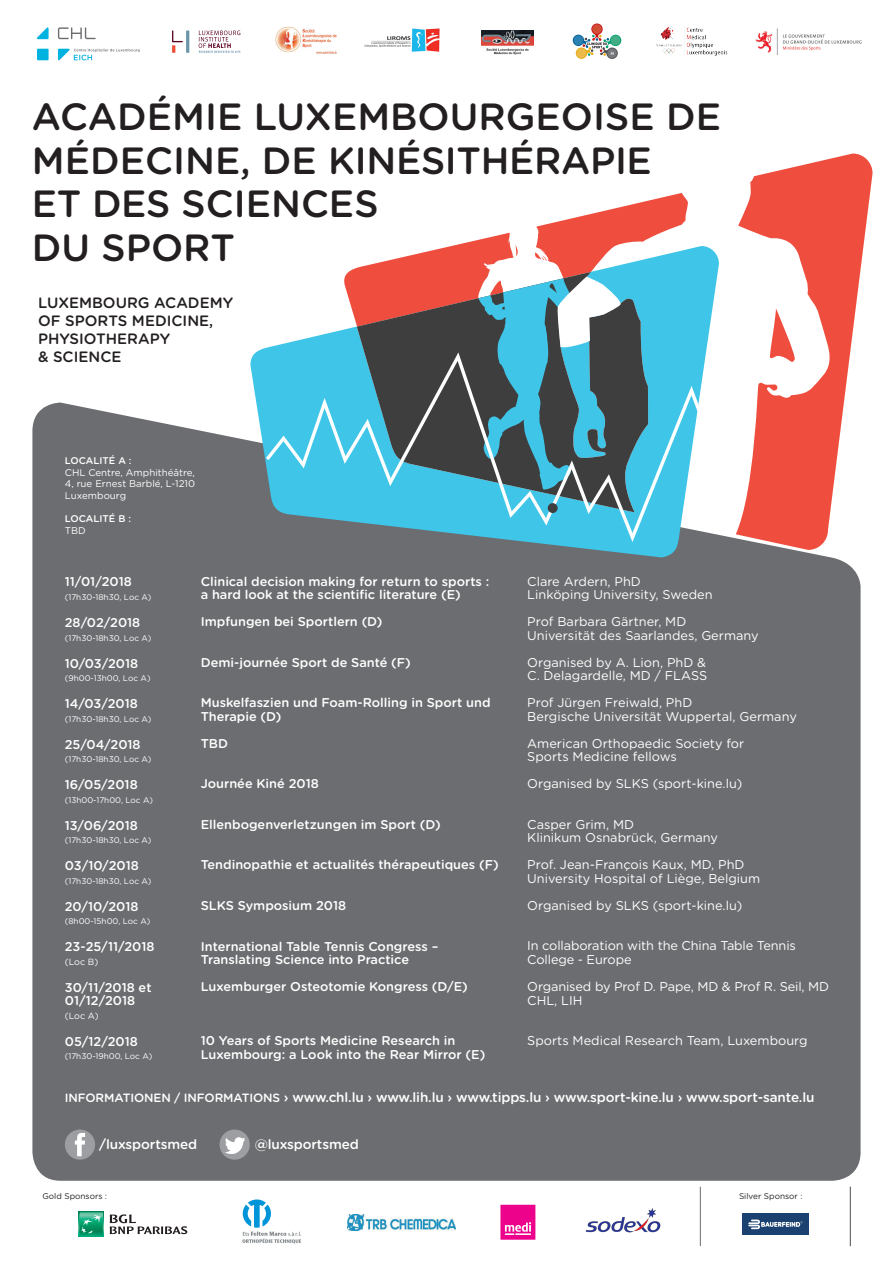
<style>
.page{position:relative;width:893px;height:1263px;background:#fff}
.page>*{position:absolute;margin:0;border:0;box-sizing:border-box;transform-origin:0 0}
.t1{font:500 37.88px/43.7px "Gotham Rounded";color:#231f20}
.t2{font:500 15px/18px "Gotham Rounded";color:#231f20}
.t3{font:500 13.5px "Gotham Rounded";letter-spacing:-.01em;color:#fff}
.t4{font:500 12.75px/13.5px "Gotham Rounded";color:#fff}
.t5{font:12.75px/13.5px "Gotham Rounded";color:#fff}
.t6{font:9.75px/11.7px "Gotham Rounded";color:#fff;text-align:justify}
.t7{font:500 9.75px "Gotham Rounded";color:#fff}
.t8{font:9px "Gotham Rounded";letter-spacing:-.005em;color:#fff}
.t9{font:8.25px "Gotham Rounded";color:#fff}
.t10{font:8.25px "Gotham Rounded";color:#231f20}
.s1{font-size:12px}
</style>
<div class="page">
<svg style="left:573px;top:23px;width:48px;height:36px"></svg>
<img style="left:482px;top:30px;width:51px;height:25px">
<img style="left:756px;top:29px;width:106px;height:25px">
<img style="left:275px;top:26px;width:61px;height:28px">
<svg style="left:172px;top:30px;width:11px;height:23px"></svg>
<hr style="left:186px;top:31px;width:3px;height:22px;background:#6a95a9">
<svg style="left:199px;top:31px;width:41px;height:22px"></svg>
<img style="left:656px;top:26px;width:71px;height:30px">
<div style="left:37px;top:49px;width:12px;height:11px;background:#00b2e0"></div>
<svg style="left:37px;top:27px;width:12px;height:12px"></svg>
<svg style="left:58px;top:49px;width:82px;height:12px"></svg>
<svg style="left:58px;top:27px;width:38px;height:12px"></svg>
<img style="left:365px;top:29px;width:74px;height:22px">
<div style="left:742px;top:1214px;width:67px;height:21px;background:#1a4170"></div>
<svg style="left:748px;top:1219px;width:54px;height:10px"></svg>
<svg style="left:500px;top:1205px;width:35px;height:35px"></svg>
<svg style="left:79px;top:1212px;width:25px;height:25px"></svg>
<svg style="left:79px;top:1212px;width:24px;height:24px"></svg>
<svg style="left:110px;top:1214px;width:77px;height:20px"></svg>
<img style="left:242px;top:1231px;width:59px;height:13px">
<svg style="left:243px;top:1199px;width:28px;height:29px"></svg>
<hr style="left:850px;top:1187px;width:1px;height:59px;background:#6c6d70">
<hr style="left:700px;top:1187px;width:1px;height:59px;background:#6c6d70">
<div style="left:32px;top:402px;width:828px;height:779px;background:#6c6d70"></div>
<img style="left:586px;top:1208px;width:75px;height:25px">
<div style="left:65px;top:1129px;width:30px;height:31px;background:#9c9ea1;border-radius:50%"></div>
<svg style="left:75px;top:1133px;width:10px;height:23px"></svg>
<div style="left:220px;top:1129px;width:30px;height:31px;background:#9c9ea1;border-radius:50%"></div>
<svg style="left:225px;top:1137px;width:20px;height:17px"></svg>
<svg style="left:452px;top:193px;width:236px;height:53px"></svg>
<svg style="left:736px;top:154px;width:136px;height:396px;fill:#ef4d3d"></svg>
<svg style="left:250px;top:246px;width:469px;height:311px"></svg>
<svg style="left:357px;top:272px;width:291px;height:80px;background:#88524f"></svg>
<svg style="left:266px;top:352px;width:435px;height:190px;background:#4ea4ba"></svg>
<div style="left:548px;top:503px;width:10px;height:10px;background:#3e3e3f;border-radius:50%"></div>
<svg style="left:478px;top:214px;width:145px;height:276px"></svg>
<img style="left:347px;top:1214px;width:109px;height:16px">
<h1 class="t1" style="left:32px;top:93px;width:691px">ACADÉMIE LUXEMBOURGEOISE DE<br>MÉDECINE, DE KINÉSITHÉRAPIE<br>ET DES SCIENCES<br>DU SPORT</h1>
<p class="t2" style="left:38px;top:293px;width:197px">LUXEMBOURG ACADEMY<br>OF SPORTS MEDICINE,<br>PHYSIOTHERAPY<br>&amp; SCIENCE</p>
<p class="t7" style="left:65px;top:453px;width:68px">LOCALITÉ A :</p>
<p class="t6" style="left:65px;top:466px;width:132px">CHL Centre, Amphithéâtre, 4, rue Ernest Barblé, L-1210<br>Luxembourg</p>
<p class="t7" style="left:65px;top:512px;width:68px">LOCALITÉ B :</p>
<p class="t6" style="left:65px;top:524px;width:22px">TBD</p>
<p class="t4" style="left:65px;top:575px;width:68px">11/01/2018</p>
<p class="t9" style="left:65px;top:591px;width:88px">(17h30-18h30, Loc A)</p>
<p class="t4" style="left:65px;top:615px;width:77px">28/02/2018</p>
<p class="t9" style="left:65px;top:632px;width:88px">(17h30-18h30, Loc A)</p>
<p class="t4" style="left:65px;top:656px;width:75px">10/03/2018</p>
<p class="t9" style="left:65px;top:672px;width:87px">(9h00-13h00, Loc A)</p>
<p class="t4" style="left:65px;top:696px;width:74px">14/03/2018</p>
<p class="t9" style="left:65px;top:713px;width:88px">(17h30-18h30, Loc A)</p>
<p class="t4" style="left:65px;top:737px;width:77px">25/04/2018</p>
<p class="t9" style="left:65px;top:753px;width:88px">(17h30-18h30, Loc A)</p>
<p class="t4" style="left:65px;top:777px;width:74px">16/05/2018</p>
<p class="t9" style="left:65px;top:794px;width:90px">(13h00-17h00, Loc A)</p>
<p class="t4" style="left:65px;top:818px;width:74px">13/06/2018</p>
<p class="t9" style="left:65px;top:834px;width:88px">(17h30-18h30, Loc A)</p>
<p class="t4" style="left:65px;top:858px;width:75px">03/10/2018</p>
<p class="t9" style="left:65px;top:875px;width:88px">(17h30-18h30, Loc A)</p>
<p class="t4" style="left:65px;top:899px;width:75px">20/10/2018</p>
<p class="t9" style="left:65px;top:915px;width:87px">(8h00-15h00, Loc A)</p>
<p class="t4" style="left:65px;top:939px;width:91px">23-25/11/2018</p>
<p class="t8" style="left:65px;top:955px;width:35px">(Loc B)</p>
<p class="t4" style="left:65px;top:980px;width:88px">30/11/2018 et<br>01/12/2018</p>
<p class="t8" style="left:65px;top:1009px;width:36px">(Loc A)</p>
<p class="t4" style="left:65px;top:1034px;width:75px">05/12/2018</p>
<p class="t9" style="left:65px;top:1050px;width:89px">(17h30-19h00, Loc A)</p>
<p class="t4" style="left:201px;top:574px;width:290px">Clinical decision making for return to sports : a hard look at the scientific literature (E)</p>
<p class="t4" style="left:201px;top:615px;width:183px">Impfungen bei Sportlern (D)</p>
<p class="t4" style="left:201px;top:655px;width:212px">Demi-journée Sport de Santé (F)</p>
<p class="t4" style="left:201px;top:696px;width:291px">Muskelfaszien und Foam-Rolling in Sport und<br>Therapie (D)</p>
<p class="t4" style="left:201px;top:736px;width:29px">TBD</p>
<p class="t4" style="left:201px;top:777px;width:120px">Journée Kiné 2018</p>
<p class="t4" style="left:201px;top:817px;width:241px">Ellenbogenverletzungen im Sport (D)</p>
<p class="t4" style="left:201px;top:858px;width:299px">Tendinopathie et actualités thérapeutiques (F)</p>
<p class="t4" style="left:201px;top:898px;width:147px">SLKS Symposium 2018</p>
<p class="t4" style="left:201px;top:939px;width:239px">International Table Tennis Congress –<br>Translating Science into Practice</p>
<p class="t4" style="left:201px;top:979px;width:269px">Luxemburger Osteotomie Kongress (D/E)</p>
<p class="t4" style="left:201px;top:1033px;width:286px">10 Years of Sports Medicine Research in<br>Luxembourg: a Look into the Rear Mirror (E)</p>
<p class="t5" style="left:527px;top:574px;width:187px">Clare Ardern, PhD<br>Linköping University, Sweden</p>
<p class="t5" style="left:527px;top:614px;width:233px">Prof Barbara Gärtner, MD<br>Universität des Saarlandes, Germany</p>
<p class="t5" style="left:527px;top:655px;width:181px">Organised by A. Lion, PhD &amp;<br>C. Delagardelle, MD / FLASS</p>
<p class="t5" style="left:527px;top:696px;width:271px">Prof Jürgen Freiwald, PhD<br>Bergische Universität Wuppertal, Germany</p>
<p class="t5" style="left:527px;top:736px;width:219px">American Orthopaedic Society for<br>Sports Medicine fellows</p>
<p class="t5" style="left:527px;top:777px;width:217px">Organised by SLKS (sport-kine.lu)</p>
<p class="t5" style="left:527px;top:817px;width:192px">Casper Grim, MD<br>Klinikum Osnabrück, Germany</p>
<p class="t5" style="left:527px;top:858px;width:234px">Prof. Jean-François Kaux, MD, PhD<br>University Hospital of Liège, Belgium</p>
<p class="t5" style="left:527px;top:898px;width:217px">Organised by SLKS (sport-kine.lu)</p>
<p class="t5" style="left:527px;top:939px;width:270px">In collaboration with the China Table Tennis<br>College - Europe</p>
<p class="t5" style="left:527px;top:979px;width:303px">Organised by Prof D. Pape, MD &amp; Prof R. Seil, MD<br>CHL, LIH</p>
<p class="t5" style="left:527px;top:1033px;width:282px">Sports Medical Research Team, Luxembourg</p>
<p class="t3" style="left:65px;top:1088px;width:751px"><span class="s1">INFORMATIONEN / INFORMATIONS</span> › www.chl.lu › www.lih.lu › www.tipps.lu › www.sport-kine.lu › www.sport-sante.lu</p>
<p class="t3" style="left:99px;top:1134px;width:99px">/luxsportsmed</p>
<p class="t3" style="left:255px;top:1134px;width:106px">@luxsportsmed</p>
<p class="t10" style="left:43px;top:1190px;width:66px">Gold Sponsors :</p>
<p class="t10" style="left:739px;top:1190px;width:65px">Silver Sponsor :</p>
</div>
